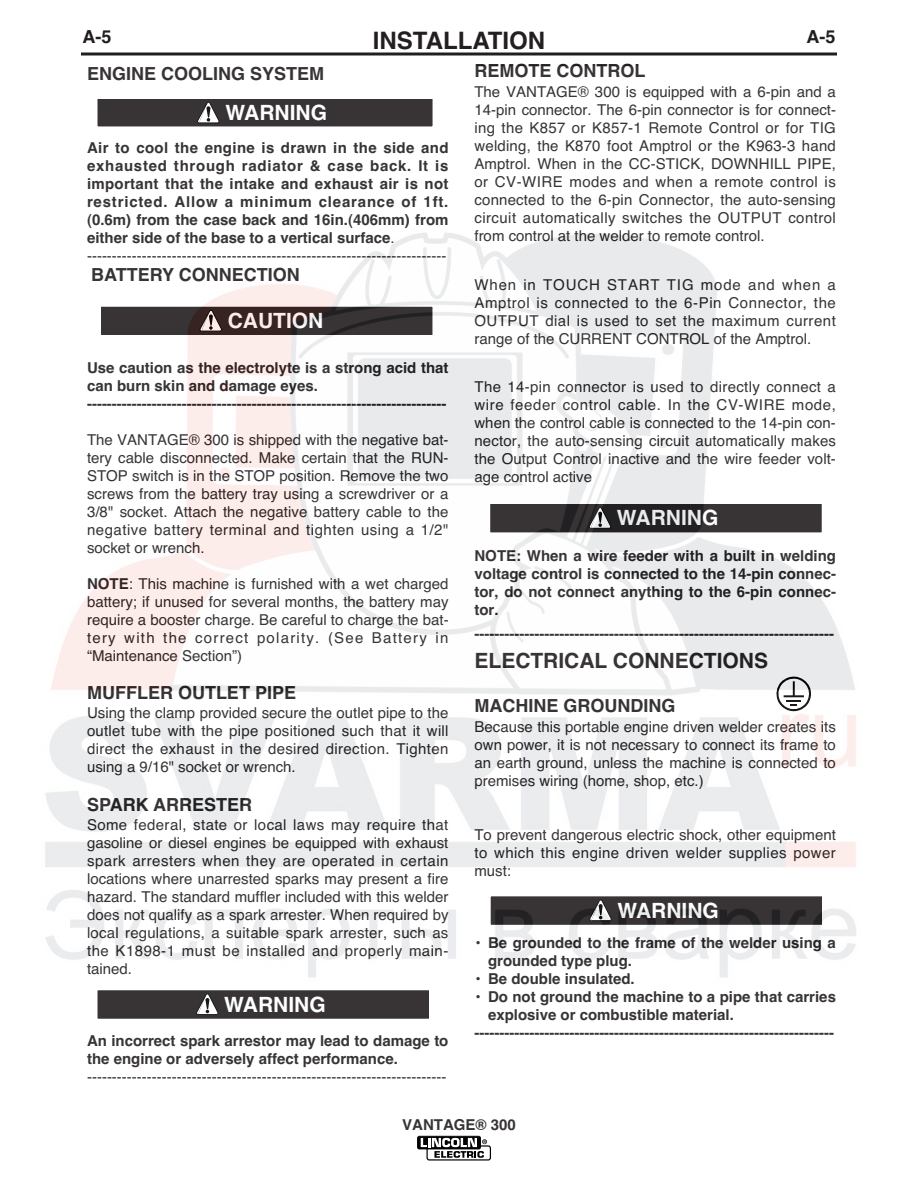
<style>
.page{position:relative;width:918px;height:1188px;background:#fff}
.page>*{position:absolute;margin:0;border:0;box-sizing:border-box;transform-origin:0 0}
.t1{font:700 24px "Helvetica";color:#231f20}
.t2{font:700 21px "Helvetica";color:#fff}
.t3{font:700 21px "Helvetica";color:#231f20}
.t4{font:700 18px "Helvetica";color:#231f20}
.t5{font:15px/18px "Helvetica";letter-spacing:.005em;color:#231f20;text-align:justify}
.t6{font:700 15px/18px "Helvetica";color:#231f20}
.t7{font:700 15px/18px "Helvetica";letter-spacing:.025em;color:#231f20}
.s1{font-weight:400}
.s2{font-weight:700}
</style>
<div class="page">
<svg style="left:81px;top:52px;width:756px;height:4px;background:#595657"></svg>
<svg style="left:417px;top:1136px;width:64px;height:13px"></svg>
<svg style="left:421px;top:1138px;width:70px;height:23px"></svg>
<img style="left:45px;top:99px;width:811px;height:1037px">
<p class="t4" style="left:83px;top:30px;width:30px">A-5</p>
<h1 class="t1" style="left:373px;top:31px;width:174px">INSTALLATION</h1>
<p class="t4" style="left:807px;top:30px;width:30px">A-5</p>
<p class="t4" style="left:87px;top:67px;width:239px">ENGINE COOLING SYSTEM</p>
<h2 class="t2" style="left:226px;top:105px;width:103px">WARNING</h2>
<p class="t7" style="left:87px;top:140px;width:363px">Air to cool the engine is drawn in the side and exhausted through radiator &amp; case back. It is important that the intake and exhaust air is not restricted. Allow a minimum clearance of 1ft. (0.6m) from the case back and 16in.(406mm) from either side of the base to a vertical surface<span class="s1">. ------------------------------------------------------------------------</span></p>
<p class="t4" style="left:91px;top:268px;width:210px">BATTERY CONNECTION</p>
<h2 class="t2" style="left:228px;top:313px;width:97px">CAUTION</h2>
<p class="t6" style="left:87px;top:360px;width:363px">Use caution as the electrolyte is a strong acid that can burn skin and damage eyes. ------------------------------------------------------------------------</p>
<p class="t5" style="left:87px;top:432px;width:363px">The VANTAGE® 300 is shipped with the negative bat&shy;tery cable disconnected. Make certain that the RUN-STOP switch is in the STOP position. Remove the two screws from the battery tray using a screwdriver or a 3/8" socket. Attach the negative battery cable to the negative battery terminal and tighten using a 1/2" socket or wrench.</p>
<p class="t5" style="left:87px;top:576px;width:363px"><span class="s2">NOTE</span>: This machine is furnished with a wet charged battery; if unused for several months, the battery may require a booster charge. Be careful to charge the bat&shy;tery with the correct polarity. (See Battery in “Maintenance Section”)</p>
<p class="t4" style="left:87px;top:686px;width:210px">MUFFLER OUTLET PIPE</p>
<p class="t5" style="left:87px;top:706px;width:363px">Using the clamp provided secure the outlet pipe to the outlet tube with the pipe positioned such that it will direct the exhaust in the desired direction. Tighten using a 9/16" socket or wrench.</p>
<p class="t4" style="left:87px;top:798px;width:166px">SPARK ARRESTER</p>
<p class="t5" style="left:87px;top:817px;width:363px">Some federal, state or local laws may require that gasoline or diesel engines be equipped with exhaust spark arresters when they are operated in certain locations where unarrested sparks may present a fire hazard. The standard muffler included with this welder does not qualify as a spark arrester. When required by local regulations, a suitable spark arrester, such as the K1898-1 must be installed and properly main&shy;tained.</p>
<h2 class="t2" style="left:224px;top:997px;width:103px">WARNING</h2>
<p class="t6" style="left:87px;top:1033px;width:363px">An incorrect spark arrestor may lead to damage to the engine or adversely affect performance.</p>
<p class="t5" style="left:87px;top:1069px;width:361px">------------------------------------------------------------------------</p>
<p class="t4" style="left:475px;top:64px;width:173px">REMOTE CONTROL</p>
<p class="t5" style="left:475px;top:84px;width:363px">The VANTAGE® 300 is equipped with a 6-pin and a 14-pin connector. The 6-pin connector is for connect&shy;ing the K857 or K857-1 Remote Control or for TIG welding, the K870 foot Amptrol or the K963-3 hand Amptrol. When in the CC-STICK, DOWNHILL PIPE, or CV-WIRE modes and when a remote control is connected to the 6-pin Connector, the auto-sensing circuit automatically switches the OUTPUT control from control at the welder to remote control.</p>
<p class="t5" style="left:475px;top:277px;width:363px">When in TOUCH START TIG mode and when a Amptrol is connected to the 6-Pin Connector, the OUTPUT dial is used to set the maximum current range of the CURRENT CONTROL of the Amptrol.</p>
<p class="t5" style="left:475px;top:379px;width:363px">The 14-pin connector is used to directly connect a wire feeder control cable. In the CV-WIRE mode, when the control cable is connected to the 14-pin con&shy;nector, the auto-sensing circuit automatically makes the Output Control inactive and the wire feeder volt&shy;age control active</p>
<h2 class="t2" style="left:617px;top:510px;width:103px">WARNING</h2>
<p class="t6" style="left:475px;top:548px;width:363px;text-align:justify">NOTE: When a wire feeder with a built in welding voltage control is connected to the 14-pin connec&shy;tor, do not connect anything to the 6-pin connec&shy;tor.</p>
<p class="t6" style="left:475px;top:626px;width:361px">------------------------------------------------------------------------</p>
<h2 class="t3" style="left:475px;top:653px;width:295px">ELECTRICAL CONNECTIONS</h2>
<p class="t4" style="left:475px;top:700px;width:202px">MACHINE GROUNDING</p>
<p class="t5" style="left:475px;top:719px;width:363px">Because this portable engine driven welder creates its own power, it is not necessary to connect its frame to an earth ground, unless the machine is connected to premises wiring (home, shop, etc.)</p>
<p class="t5" style="left:475px;top:827px;width:363px">To prevent dangerous electric shock, other equipment to which this engine driven welder supplies power must:</p>
<h2 class="t2" style="left:617px;top:903px;width:103px">WARNING</h2>
<p class="t6" style="left:488px;top:935px;width:349px;text-indent:-14px">• Be grounded to the frame of the welder using a grounded type plug.</p>
<p class="t6" style="left:475px;top:971px;width:162px">• Be double insulated.</p>
<p class="t6" style="left:475px;top:989px;width:363px">• Do not ground the machine to a pipe that carries</p>
<p class="t6" style="left:488px;top:1007px;width:247px">explosive or combustible material.</p>
<p class="t6" style="left:475px;top:1025px;width:361px">------------------------------------------------------------------------</p>
<p class="t6" style="left:402px;top:1117px;width:115px">VANTAGE® 300</p>
</div>
